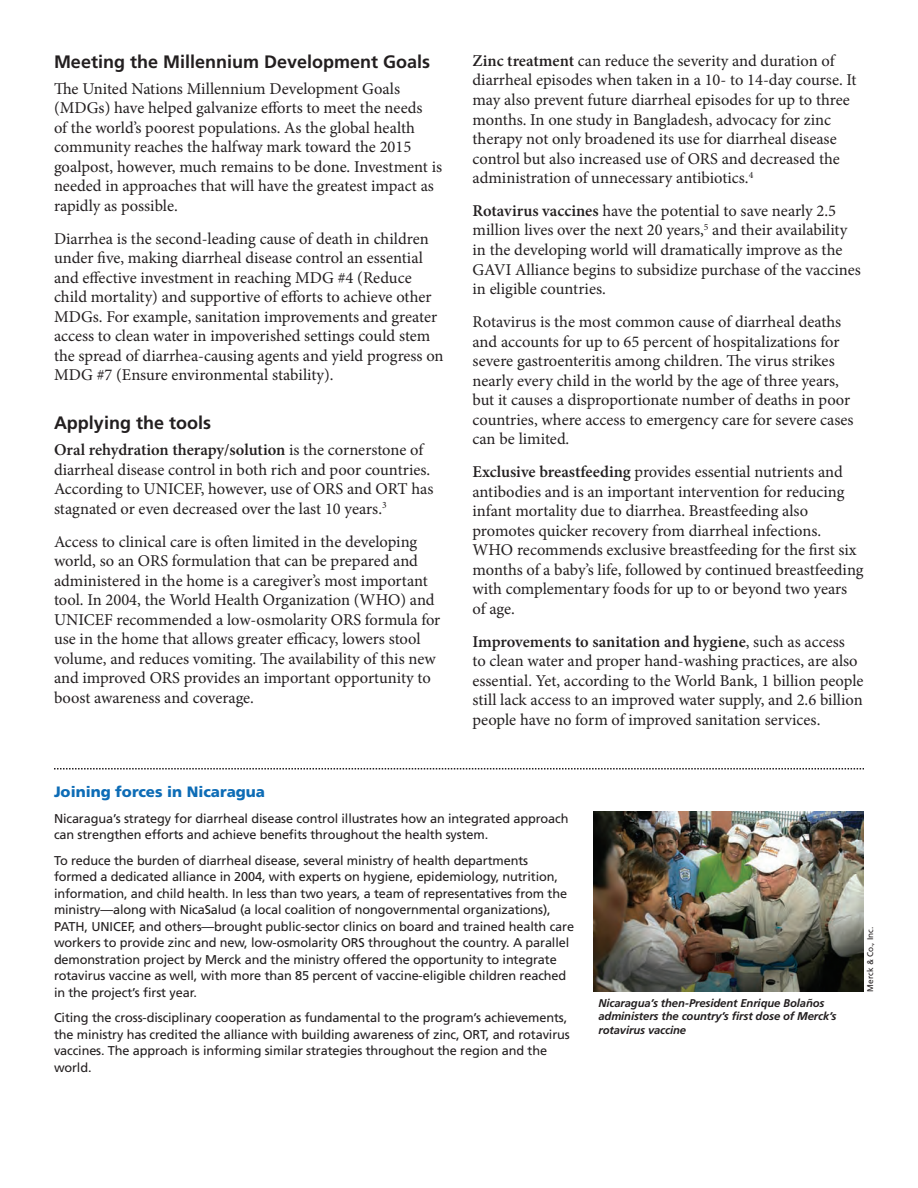
<style>
.page{position:relative;width:918px;height:1188px;background:#fff}
.page>*{position:absolute;margin:0;border:0;box-sizing:border-box;transform-origin:0 0}
.Heading_1{font:700 18px "Frutiger LT Std";color:#231f20}
.Text{font:16.5px/19.5px "Minion Pro";color:#231f20}
.Sidebar_Head{font:900 15px "Frutiger LT Std";color:#0d6cb6}
.Sidebar_Text{font:12.75px/16.5px "Frutiger LT Std";letter-spacing:-.01em;color:#231f20}
.t1{font:italic 700 11.25px/13.5px "Frutiger LT Std";letter-spacing:-.01em;color:#231f20}
.Photo_credit{font:8.25px "Frutiger LT Std";color:#231f20}
.s1{font-weight:600}
</style>
<div class="page">
<img style="left:593px;top:812px;width:271px;height:180px">
<svg style="left:54px;top:768px;width:810px;height:2px"></svg>
<p class="Heading_1" style="left:54px;top:51px;width:378px">Meeting the Millennium Development Goals</p>
<p class="Text" style="left:54px;top:79px;width:390px">The United Nations Millennium Development Goals (MDGs) have helped galvanize efforts to meet the needs<br>of the world’s poorest populations. As the global health community reaches the halfway mark toward the 2015 goalpost, however, much remains to be done. Investment is needed in approaches that will have the greatest impact as rapidly as possible.</p>
<p class="Text" style="left:54px;top:229px;width:391px">Diarrhea is the second-leading cause of death in children under five, making diarrheal disease control an essential and effective investment in reaching MDG #4 (Reduce child mortality) and supportive of efforts to achieve other MDGs. For example, sanitation improvements and greater access to clean water in impoverished settings could stem the spread of diarrhea-causing agents and yield progress on MDG #7 (Ensure environmental stability).</p>
<p class="Heading_1" style="left:54px;top:412px;width:159px">Applying the tools</p>
<p class="Text" style="left:54px;top:440px;width:381px"><span class="s1">Oral rehydration therapy/solution</span> is the cornerstone of diarrheal disease control in both rich and poor countries.<br>According to UNICEF, however, use of ORS and ORT has stagnated or even decreased over the last 10 years.<sup>3</sup></p>
<p class="Text" style="left:54px;top:532px;width:388px">Access to clinical care is often limited in the developing world, so an ORS formulation that can be prepared and administered in the home is a caregiver’s most important tool. In 2004, the World Health Organization (WHO) and UNICEF recommended a low-osmolarity ORS formula for use in the home that allows greater efficacy, lowers stool volume, and reduces vomiting. The availability of this new and improved ORS provides an important opportunity to boost awareness and coverage.</p>
<p class="Text" style="left:472px;top:51px;width:386px"><span class="s1">Zinc treatment</span> can reduce the severity and duration of diarrheal episodes when taken in a 10- to 14-day course. It may also prevent future diarrheal episodes for up to three months. In one study in Bangladesh, advocacy for zinc therapy not only broadened its use for diarrheal disease control but also increased use of ORS and decreased the administration of unnecessary antibiotics.<sup>4</sup></p>
<p class="Text" style="left:472px;top:201px;width:390px"><span class="s1">Rotavirus vaccines</span> have the potential to save nearly 2.5 million lives over the next 20 years,<sup>5</sup> and their availability in the developing world will dramatically improve as the GAVI Alliance begins to subsidize purchase of the vaccines in eligible countries.</p>
<p class="Text" style="left:472px;top:312px;width:383px">Rotavirus is the most common cause of diarrheal deaths and accounts for up to 65 percent of hospitalizations for severe gastroenteritis among children. The virus strikes nearly every child in the world by the age of three years, but it causes a disproportionate number of deaths in poor countries, where access to emergency care for severe cases can be limited.</p>
<p class="Text" style="left:472px;top:462px;width:393px"><span class="s1">Exclusive breastfeeding</span> provides essential nutrients and antibodies and is an important intervention for reducing infant mortality due to diarrhea. Breastfeeding also promotes quicker recovery from diarrheal infections.<br>WHO recommends exclusive breastfeeding for the first six months of a baby’s life, followed by continued breastfeeding with complementary foods for up to or beyond two years of age.</p>
<p class="Text" style="left:472px;top:632px;width:393px"><span class="s1">Improvements to sanitation and hygiene</span>, such as access<br>to clean water and proper hand-washing practices, are also essential. Yet, according to the World Bank, 1 billion people still lack access to an improved water supply, and 2.6 billion people have no form of improved sanitation services.</p>
<p class="Sidebar_Head" style="left:54px;top:783px;width:213px">Joining forces in Nicaragua</p>
<p class="Sidebar_Text" style="left:54px;top:810px;width:516px">Nicaragua’s strategy for diarrheal disease control illustrates how an integrated approach can strengthen efforts and achieve benefits throughout the health system.</p>
<p class="Sidebar_Text" style="left:54px;top:852px;width:522px">To reduce the burden of diarrheal disease, several ministry of health departments formed a dedicated alliance in 2004, with experts on hygiene, epidemiology, nutrition, information, and child health. In less than two years, a team of representatives from the ministry—along with NicaSalud (a local coalition of nongovernmental organizations), PATH, UNICEF, and others—brought public-sector clinics on board and trained health care workers to provide zinc and new, low-osmolarity ORS throughout the country. A parallel demonstration project by Merck and the ministry offered the opportunity to integrate rotavirus vaccine as well, with more than 85 percent of vaccine-eligible children reached in the project’s first year.</p>
<p class="Sidebar_Text" style="left:54px;top:1010px;width:517px">Citing the cross-disciplinary cooperation as fundamental to the program’s achievements, the ministry has credited the alliance with building awareness of zinc, ORT, and rotavirus vaccines. The approach is informing similar strategies throughout the region and the world.</p>
<p class="t1" style="left:598px;top:996px;width:240px">Nicaragua’s then-President Enrique Bolaños administers the country’s first dose of Merck’s rotavirus vaccine</p>
<p class="Photo_credit" style="left:865px;top:992px;width:66px;rotate:-90deg">Merck &amp; Co., Inc.</p>
</div>
